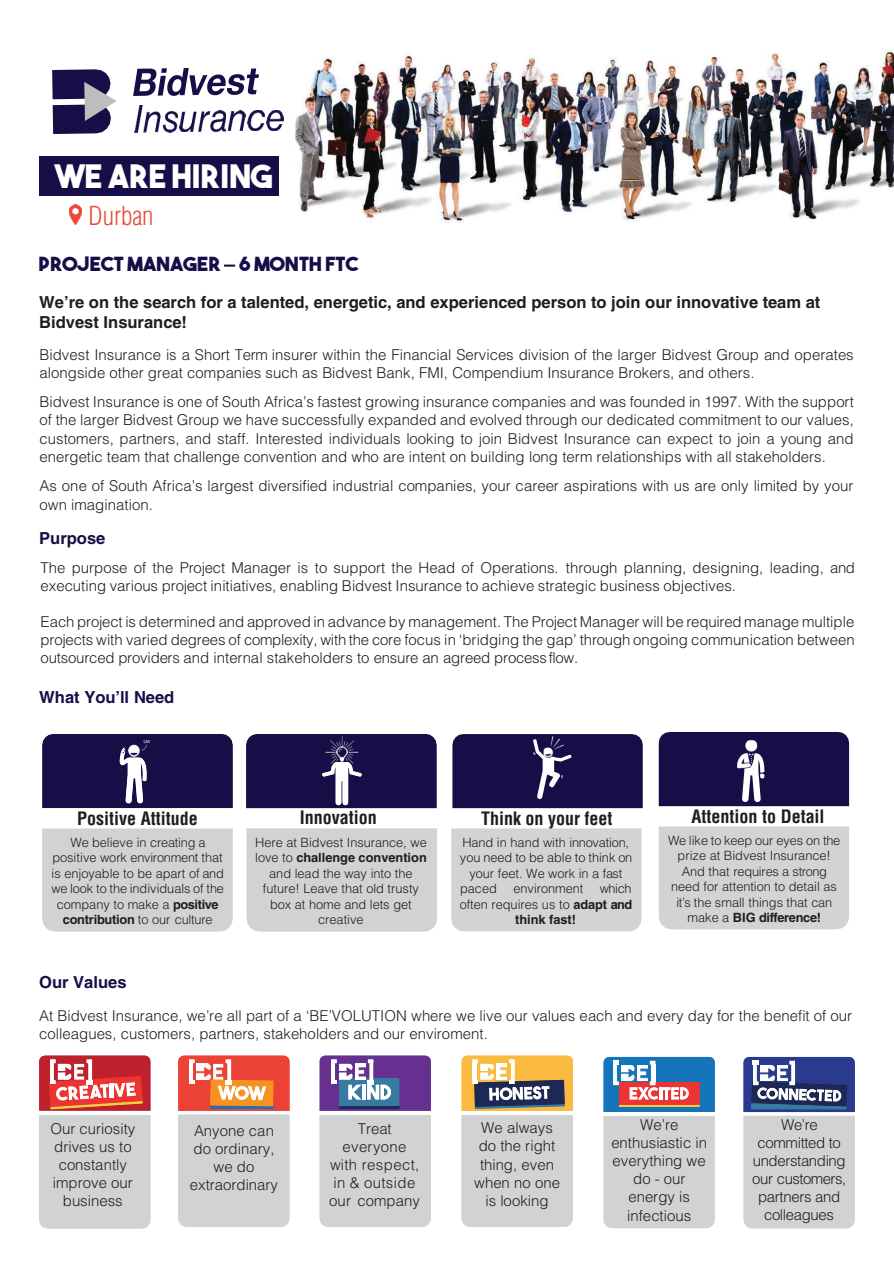
<style>
.page{position:relative;width:894px;height:1264px;background:#fff}
.page>*{position:absolute;margin:0;border:0;box-sizing:border-box;transform-origin:0 0}
.t1{font:32.25px "The Bold Font";color:#fff}
.t2{font:300 condensed 25.5px "Helvetica LT Std";color:#e84b3a}
.t3{font:19.5px "The Bold Font";color:#170e48;scale:1.05 1}
.t4{font:700 condensed 18px "Helvetica LT Std";color:#201d1e}
.t5{font:700 16.5px/19.8px "Helvetica LT Std";color:#201d1e}
.t6{font:700 16.5px "Helvetica LT Std";color:#170e48}
.t7{font:300 15px/18px "Helvetica LT Std";color:#201d1e}
.t8{font:300 15px/18px "Helvetica LT Std";letter-spacing:-.025em;color:#201d1e;text-align:center}
.t9{font:300 15px/18px "Helvetica LT Std";letter-spacing:.02em;color:#201d1e;text-align:center}
.t10{font:300 12.75px/15.5px "Helvetica LT Std";letter-spacing:-.005em;color:#201d1e;text-align:center}
.t11{font:700 12.75px "Helvetica LT Std";letter-spacing:-.005em;color:#201d1e}
.s1{font-family:"Helvetica LT Std";font-weight:300}
.s2{font-weight:700}
</style>
<div class="page">
<svg style="left:451px;top:732px;width:399px;height:199px"></svg>
<img style="left:736px;top:740px;width:21px;height:28px">
<img style="left:745px;top:753px;width:12px;height:15px">
<div style="left:39px;top:157px;width:239px;height:39px;background:#170e48"></div>
<svg style="left:39px;top:1055px;width:111px;height:173px;background:#d4acac"></svg>
<svg style="left:178px;top:1055px;width:111px;height:171px;background:#d9b2aa"></svg>
<img style="left:197px;top:1063px;width:13px;height:16px">
<img style="left:178px;top:1110px;width:111px;height:3px">
<svg style="left:319px;top:1055px;width:112px;height:171px;background:#b4afc5"></svg>
<img style="left:320px;top:1110px;width:111px;height:3px">
<svg style="left:461px;top:1055px;width:111px;height:171px;background:#c9c1b2"></svg>
<img style="left:461px;top:1110px;width:111px;height:3px">
<svg style="left:603px;top:1056px;width:111px;height:171px;background:#b2b8c4"></svg>
<img style="left:603px;top:1112px;width:111px;height:3px">
<svg style="left:743px;top:1056px;width:111px;height:172px;background:#a7adc0"></svg>
<img style="left:760px;top:1064px;width:14px;height:16px">
<img style="left:743px;top:1112px;width:111px;height:3px">
<img style="left:295px;top:50px;width:598px;height:173px">
<svg style="left:246px;top:734px;width:192px;height:197px;background:#9592a7"></svg>
<img style="left:247px;top:828px;width:190px;height:1px">
<img style="left:246px;top:807px;width:190px;height:1px">
<div style="left:42px;top:734px;width:190px;height:13px;background:#160e47"></div>
<img style="left:42px;top:747px;width:191px;height:62px">
<img style="left:129px;top:740px;width:21px;height:16px">
<svg style="left:52px;top:69px;width:64px;height:65px"></svg>
<svg style="left:133px;top:68px;width:126px;height:28px"></svg>
<img style="left:135px;top:105px;width:42px;height:27px">
<img style="left:180px;top:111px;width:46px;height:21px">
<img style="left:228px;top:111px;width:17px;height:20px">
<img style="left:267px;top:110px;width:16px;height:20px">
<img style="left:248px;top:110px;width:16px;height:21px">
<img style="left:69px;top:205px;width:13px;height:20px">
<h1 class="t1" style="left:55px;top:156px;width:219px">WE ARE HIRING</h1>
<h2 class="t2" style="left:88px;top:199px;width:67px">Durban</h2>
<h3 class="t3" style="left:38px;top:251px;width:306px">PROJECT MANAGER <span class="s1">–</span> 6 Month FTC</h3>
<p class="t5" style="left:39px;top:292px;width:782px">We’re on the search for a talented, energetic, and experienced person to join our innovative team at<br>Bidvest Insurance!</p>
<p class="t7" style="left:40px;top:345px;width:815px">Bidvest Insurance is a Short Term insurer within the Financial Services division of the larger Bidvest Group and operates alongside other great companies such as Bidvest Bank, FMI, Compendium Insurance Brokers, and others.</p>
<p class="t7" style="left:40px;top:393px;width:815px;text-align:justify">Bidvest Insurance is one of South Africa’s fastest growing insurance companies and was founded in 1997. With the support of the larger Bidvest Group we have successfully expanded and evolved through our dedicated commitment to our values, customers, partners, and staff. Interested individuals looking to join Bidvest Insurance can expect to join a young and energetic team that challenge convention and who are intent on building long term relationships with all stakeholders.</p>
<p class="t7" style="left:40px;top:477px;width:815px">As one of South Africa’s largest diversified industrial companies, your career aspirations with us are only limited by your own imagination.</p>
<p class="t6" style="left:39px;top:528px;width:68px">Purpose</p>
<p class="t7" style="left:40px;top:558px;width:815px">The purpose of the Project Manager is to support the Head of Operations. through planning, designing, leading, and executing various project initiatives, enabling Bidvest Insurance to achieve strategic business objectives.</p>
<p class="t7" style="left:40px;top:612px;width:815px;text-align:justify">Each project is determined and approved in advance by management. The Project Manager will be required manage multiple projects with varied degrees of complexity, with the core focus in ‘bridging the gap’ through ongoing communication between outsourced providers and internal stakeholders to ensure an agreed processflow.</p>
<p class="t6" style="left:39px;top:687px;width:137px">What You’ll Need</p>
<p class="t4" style="left:77px;top:806px;width:122px">Positive Attitude</p>
<p class="t4" style="left:300px;top:806px;width:79px">Innovation</p>
<p class="t10" style="left:51px;top:834px;width:174px">We believe in creating a positive work environment that is enjoyable to be apart of and we look to the individuals of the company to make a <span class="s2">positive contribution</span> to our culture</p>
<p class="t10" style="left:255px;top:834px;width:173px">Here at Bidvest Insurance, we love to <span class="s2">challenge convention </span>and lead the way into the future! Leave that old trusty box at home and lets get creative</p>
<p class="t4" style="left:481px;top:807px;width:133px">Think on your feet</p>
<p class="t10" style="left:462px;top:834px;width:168px">Hand in hand with innovation,</p>
<p class="t10" style="left:460px;top:849px;width:174px">you need to be able to think on</p>
<p class="t10" style="left:469px;top:865px;width:154px">your feet. We work in a fast</p>
<p class="t10" style="left:460px;top:880px;width:38px">paced</p>
<p class="t10" style="left:513px;top:880px;width:71px">environment</p>
<p class="t10" style="left:599px;top:880px;width:33px">which</p>
<p class="t10" style="left:459px;top:896px;width:174px">often requires us to <span class="s2">adapt and</span></p>
<p class="t11" style="left:515px;top:911px;width:62px">think fast!</p>
<p class="t4" style="left:691px;top:804px;width:135px">Attention to Detail</p>
<p class="t10" style="left:668px;top:832px;width:174px">We like to keep our eyes on the prize at Bidvest Insurance!<br>And that requires a strong need for attention to detail as it’s the small things that can make a <span class="s2">BIG difference!</span></p>
<p class="t6" style="left:39px;top:971px;width:89px">Our Values</p>
<p class="t7" style="left:39px;top:1006px;width:814px">At Bidvest Insurance, we’re all part of a ‘BE’VOLUTION where we live our values each and every day for the benefit of our colleagues, customers, partners, stakeholders and our enviroment.</p>
<p class="t7" style="left:50px;top:1118px;width:86px;text-align:center">Our curiosity drives us to constantly improve our business</p>
<p class="t7" style="left:190px;top:1120px;width:90px;text-align:center">Anyone can do ordinary, we do extraordinary</p>
<p class="t9" style="left:329px;top:1118px;width:92px">Treat everyone with respect, in &amp; outside our company</p>
<p class="t7" style="left:474px;top:1118px;width:87px;text-align:center">We always do the right thing, even when no one is looking</p>
<p class="t7" style="left:611px;top:1115px;width:97px;text-align:center">We’re enthusiastic in everything we do - our energy is infectious</p>
<p class="t8" style="left:752px;top:1115px;width:95px">We’re committed to understanding our customers, partners and colleagues</p>
</div>
